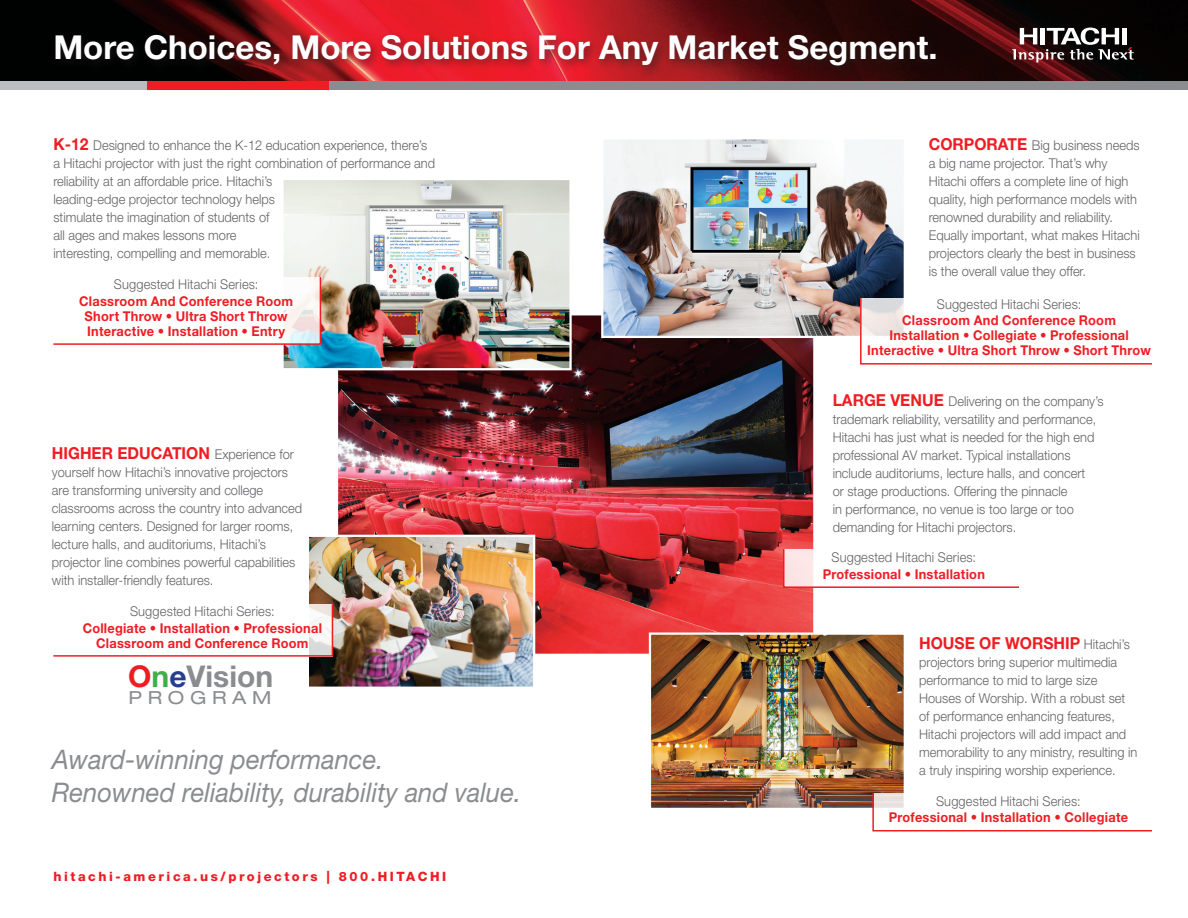
<style>
.page{position:relative;width:1188px;height:918px;background:#fff}
.page>*{position:absolute;margin:0;border:0;box-sizing:border-box;transform-origin:0 0}
.t1{font:700 33px "Helvetica Neue LT Std";color:#fff}
.t2{font:700 30px "Helvetica Neue LT Std";color:#8a8c8f}
.t3{font:italic 27px/33px "Helvetica Neue LT Std";color:#8a8c8f;scale:.95 1}
.t4{font:expanded 18px "Helvetica Neue LT Std";letter-spacing:.3em;color:#8a8c8f;scale:1.05 1}
.t5{font:700 16.5px "Helvetica Neue LT Std";color:#ee1d23;scale:.95 1}
.t6{font:300 13.5px/18px "Helvetica Neue LT Std";color:#636366;scale:.95 1}
.t7{font:700 13.5px/15px "Helvetica Neue LT Std";letter-spacing:.02em;color:#ee1d23;text-align:center;scale:.95 1}
.t8{font:800 12.9px "Helvetica Neue LT Std";letter-spacing:.2em;color:#ee1d23}
.s1{font-weight:700;font-size:16.5px;color:#ee1d23}
.s2{font-weight:300;font-size:13.5px;color:#636366}
.s3{color:#ee1d23}
.s4{color:#40ae49}
.s5{color:#253f8e}
</style>
<div class="page">
<img style="left:0;top:0;width:1188px;height:81px">
<img style="left:339px;top:316px;width:473px;height:337px">
<img style="left:652px;top:636px;width:251px;height:171px">
<div style="left:649px;top:633px;width:257px;height:177px;border:2px solid #fff"></div>
<img style="left:604px;top:140px;width:299px;height:195px">
<div style="left:601px;top:137px;width:305px;height:201px;border:2px solid #fff"></div>
<img style="left:310px;top:538px;width:222px;height:148px">
<div style="left:306px;top:535px;width:229px;height:154px;border:2px solid #fff"></div>
<img style="left:284px;top:181px;width:285px;height:186px">
<div style="left:281px;top:178px;width:291px;height:192px;border:2px solid #fff"></div>
<div style="left:50px;top:30px;width:897px;height:48px;background:#231f20;opacity:.55"></div>
<svg style="left:1012px;top:28px;width:122px;height:34px"></svg>
<div style="left:0;top:81px;width:166px;height:8px;background:#bcbdc0"></div>
<div style="left:327px;top:81px;width:861px;height:8px;background:#8a8c8f"></div>
<div style="left:147px;top:81px;width:181px;height:8px;background:#ee1d23"></div>
<svg style="left:53px;top:603px;width:281px;height:54px"></svg>
<svg style="left:53px;top:276px;width:269px;height:70px"></svg>
<svg style="left:859px;top:296px;width:293px;height:69px"></svg>
<svg style="left:782px;top:548px;width:237px;height:41px"></svg>
<svg style="left:872px;top:792px;width:280px;height:40px"></svg>
<p class="t1" style="left:53px;top:27px;width:886px">More Choices, More Solutions For Any Market Segment.</p>
<p class="t6" style="left:53px;top:136px;width:403px"><span class="s1">K-12</span> Designed to enhance the K-12 education experience, there’s a Hitachi projector with just the right combination of performance and reliability at an affordable price. Hitachi’s<br>leading-edge projector technology helps<br>stimulate the imagination of students of<br>all ages and makes lessons more<br>interesting, compelling and memorable.</p>
<p class="t6" style="left:929px;top:136px;width:224px"><span class="s1">CORPORATE</span> Big business needs a big name projector. That’s why Hitachi offers a complete line of high quality, high performance models with renowned durability and reliability.<br>Equally important, what makes Hitachi projectors clearly the best in business is the overall value they offer.</p>
<p class="t6" style="left:114px;top:275px;width:154px">Suggested Hitachi Series:</p>
<p class="t7" style="left:79px;top:293px;width:227px">Classroom And Conference Room<br>Short Throw • Ultra Short Throw<br>Interactive • Installation • Entry</p>
<p class="t6" style="left:937px;top:295px;width:154px">Suggested Hitachi Series:</p>
<p class="t7" style="left:867px;top:313px;width:300px">Classroom And Conference Room<br>Installation • Collegiate • Professional<br>Interactive • Ultra Short Throw • Short Throw</p>
<p class="t5" style="left:52px;top:443px;width:256px">HIGHER EDUCATION <span class="s2">Experience for</span></p>
<p class="t6" style="left:52px;top:463px;width:265px">yourself how Hitachi’s innovative projectors are transforming university and college classrooms across the country into advanced learning centers. Designed for larger rooms, lecture halls, and auditoriums, Hitachi’s projector line combines powerful capabilities with installer-friendly features.</p>
<p class="t6" style="left:130px;top:602px;width:154px">Suggested Hitachi Series:</p>
<p class="t7" style="left:83px;top:620px;width:253px">Collegiate • Installation • Professional<br>Classroom and Conference Room</p>
<p class="t2" style="left:128px;top:658px;width:146px"><span class="s3">O</span><span class="s4">n</span><span class="s5">e</span>Vision</p>
<p class="t4" style="left:129px;top:687px;width:138px">PROGRAM</p>
<p class="t3" style="left:52px;top:742px;width:496px">Award-winning performance.<br>Renowned reliability, durability and value.</p>
<p class="t8" style="left:53px;top:869px;width:394px">hitachi-america.us/projectors | 800.HITACHI</p>
<p class="t6" style="left:833px;top:391px;width:287px"><span class="s1">LARGE VENUE</span> Delivering on the company’s trademark reliability, versatility and performance, Hitachi has just what is needed for the high end professional AV market. Typical installations include auditoriums, lecture halls, and concert<br>or stage productions. Offering the pinnacle<br>in performance, no venue is too large or too demanding for Hitachi projectors.</p>
<p class="t6" style="left:832px;top:548px;width:154px">Suggested Hitachi Series:</p>
<p class="t7" style="left:823px;top:566px;width:172px">Professional • Installation</p>
<p class="t5" style="left:919px;top:633px;width:223px">HOUSE OF WORSHIP <span class="s2">Hitachi’s</span></p>
<p class="t6" style="left:919px;top:653px;width:231px">projectors bring superior multimedia performance to mid to large size Houses of Worship. With a robust set of performance enhancing features, Hitachi projectors will add impact and memorability to any ministry, resulting in a truly inspiring worship experience.</p>
<p class="t6" style="left:936px;top:792px;width:154px">Suggested Hitachi Series:</p>
<p class="t7" style="left:889px;top:810px;width:253px">Professional • Installation • Collegiate</p>
</div>
